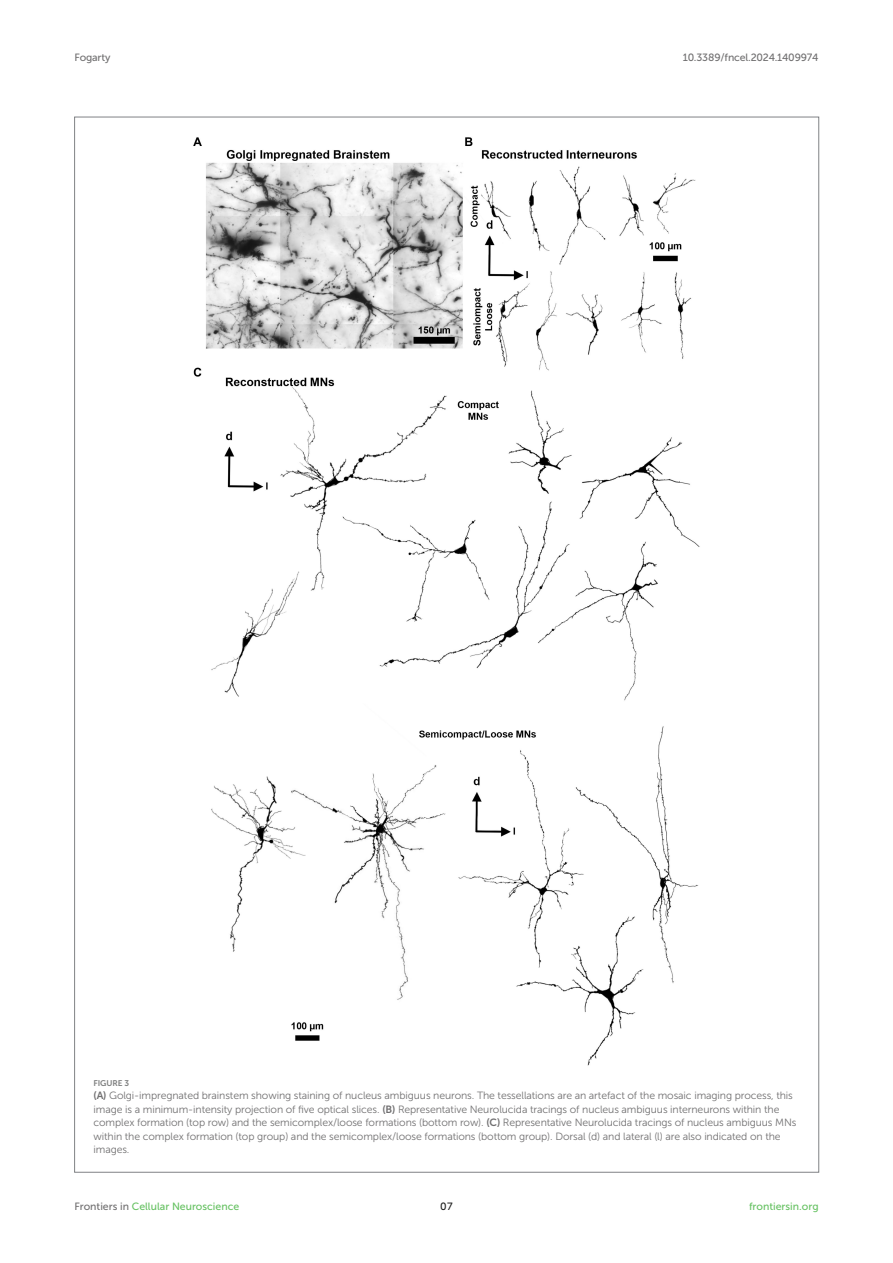
<style>
.page{position:relative;width:893px;height:1263px;background:#fff}
.page>*{position:absolute;margin:0;border:0;box-sizing:border-box;transform-origin:0 0}
.FIG_LEG{font:10.5px/13.5px "Museo Sans 300";letter-spacing:-.01em;color:#706f70}
.t1{font:10.5px "Museo Sans 500";color:#65c161}
.t2{font:10.5px "Museo Sans 500";letter-spacing:-.015em;color:#706f70}
.t3{font:10.5px "Museo Sans 500";color:#1b1c1b}
.FIG_HD{font:8.25px "Museo Sans 700";letter-spacing:-.01em;color:#7e7f7f}
.s1{font-family:"Museo Sans 700"}
.s2{color:#706f70}
</style>
<div class="page">
<img style="left:193px;top:137px;width:507px;height:929px">
<p class="t2" style="left:74px;top:51px;width:38px">Fogarty</p>
<p class="t2" style="left:683px;top:51px;width:137px">10.3389/fncel.2024.1409974</p>
<p class="FIG_HD" style="left:94px;top:1078px;width:37px">FIGURE 3</p>
<p class="FIG_LEG" style="left:94px;top:1089px;width:704px"><span class="s1">(A)</span> Golgi-impregnated brainstem showing staining of nucleus ambiguus neurons. The tessellations are an artefact of the mosaic imaging process, this image is a minimum-intensity projection of five optical slices. <span class="s1">(B)</span> Representative Neurolucida tracings of nucleus ambiguus interneurons within the complex formation (top row) and the semicomplex/loose formations (bottom row). <span class="s1">(C)</span> Representative Neurolucida tracings of nucleus ambiguus MNs within the complex formation (top group) and the semicomplex/loose formations (bottom group). Dorsal (d) and lateral (l) are also indicated on the images.</p>
<p class="t1" style="left:74px;top:1200px;width:166px"><span class="s2">Frontiers in</span> Cellular Neuroscience</p>
<p class="t3" style="left:440px;top:1200px;width:14px">07</p>
<p class="t1" style="left:749px;top:1200px;width:71px">frontiersin.org</p>
</div>
